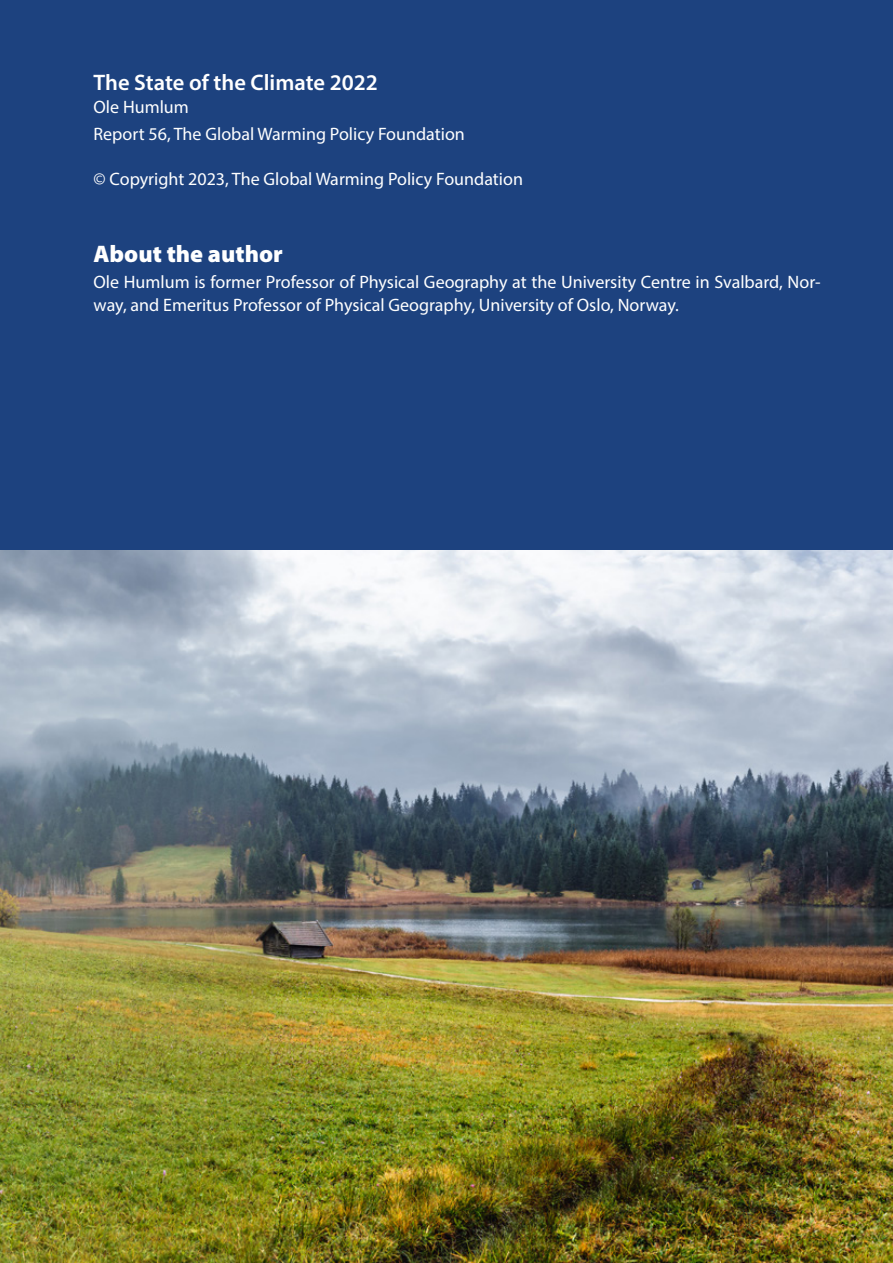
<style>
.page{position:relative;width:893px;height:1263px;background:#fff}
.page>*{position:absolute;margin:0;border:0;box-sizing:border-box;transform-origin:0 0}
.Sectionunnum{font:900 24px "Myriad Pro";color:#fff}
.First{font:600 22.5px "Myriad Pro";color:#fff}
.First-2{font:18px/22.5px "Myriad Pro";color:#fff}
</style>
<div class="page">
<img style="left:0;top:549px;width:893px;height:714px">
<div style="left:0;top:0;width:893px;height:549px;background:#1d427f"></div>
<p class="First" style="left:94px;top:68px;width:286px">The State of the Climate 2022</p>
<p class="First-2" style="left:94px;top:95px;width:97px">Ole Humlum</p>
<p class="First-2" style="left:94px;top:122px;width:373px">Report 56, The Global Warming Policy Foundation</p>
<p class="First-2" style="left:94px;top:167px;width:431px">© Copyright 2023, The Global Warming Policy Foundation</p>
<p class="Sectionunnum" style="left:94px;top:237px;width:191px">About the author</p>
<p class="First-2" style="left:94px;top:271px;width:729px">Ole Humlum is former Professor of Physical Geography at the University Centre in Svalbard, Nor&shy;way, and Emeritus Professor of Physical Geography, University of Oslo, Norway.</p>
</div>
